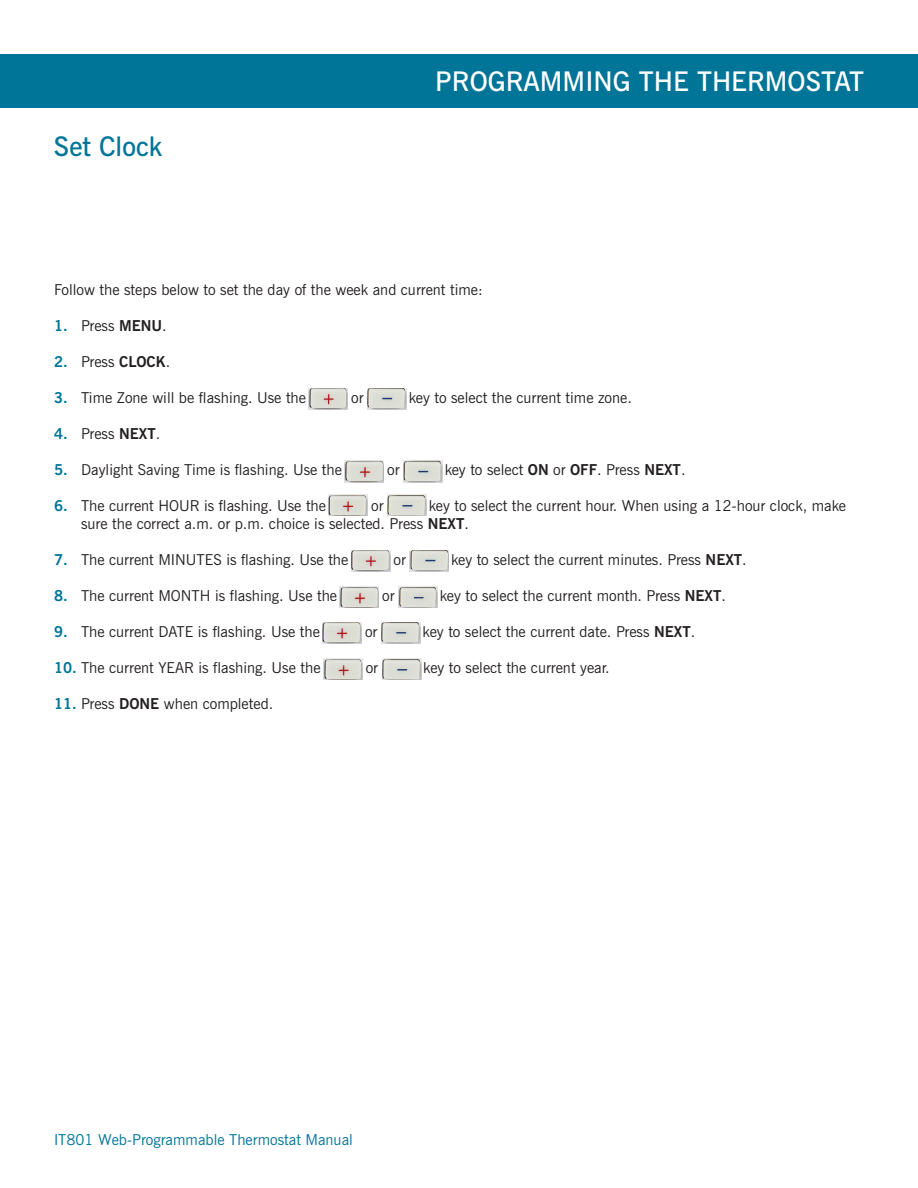
<style>
.page{position:relative;width:918px;height:1188px;background:#fff}
.page>*{position:absolute;margin:0;border:0;box-sizing:border-box;transform-origin:0 0}
.t1{font:600 27px "News Gothic BT";color:#fff}
.t2{font:600 27px "News Gothic BT";color:#007598}
.t3{font:15px/18px "News Gothic BT";color:#231f20}
.t4{font:15px "News Gothic BT";color:#007598}
.s1{font-weight:700;color:#007598}
.s2{font-weight:700}
</style>
<div class="page">
<div style="left:0;top:54px;width:918px;height:54px;background:#007598"></div>
<img style="left:308px;top:388px;width:40px;height:21px">
<img style="left:367px;top:388px;width:39px;height:21px">
<img style="left:345px;top:461px;width:39px;height:21px">
<img style="left:403px;top:461px;width:40px;height:21px">
<img style="left:328px;top:495px;width:40px;height:21px">
<img style="left:387px;top:495px;width:39px;height:21px">
<img style="left:351px;top:550px;width:39px;height:21px">
<img style="left:410px;top:550px;width:39px;height:21px">
<img style="left:340px;top:587px;width:39px;height:21px">
<img style="left:398px;top:587px;width:40px;height:21px">
<img style="left:322px;top:622px;width:39px;height:21px">
<img style="left:381px;top:622px;width:39px;height:21px">
<img style="left:323px;top:659px;width:40px;height:21px">
<img style="left:382px;top:659px;width:39px;height:21px">
<h1 class="t2" style="left:54px;top:130px;width:110px">Set Clock</h1>
<h1 class="t1" style="left:435px;top:65px;width:430px">PROGRAMMING THE THERMOSTAT</h1>
<p class="t3" style="left:54px;top:281px;width:430px">Follow the steps below to set the day of the week and current time:</p>
<p class="t3" style="left:54px;top:317px;width:114px"><span class="s1">1.</span> Press <span class="s2">MENU</span>.</p>
<p class="t3" style="left:54px;top:353px;width:118px"><span class="s1">2.</span> Press <span class="s2">CLOCK</span>.</p>
<p class="t3" style="left:54px;top:389px;width:254px"><span class="s1">3.</span> Time Zone will be flashing. Use the</p>
<p class="t3" style="left:351px;top:389px;width:14px">or</p>
<p class="t3" style="left:409px;top:389px;width:225px">key to select the current time zone.</p>
<p class="t3" style="left:54px;top:425px;width:108px"><span class="s1">4.</span> Press <span class="s2">NEXT</span>.</p>
<p class="t3" style="left:54px;top:461px;width:290px"><span class="s1">5.</span> Daylight Saving Time is flashing. Use the</p>
<p class="t3" style="left:387px;top:461px;width:14px">or</p>
<p class="t3" style="left:445px;top:461px;width:242px">key to select <span class="s2">ON</span> or <span class="s2">OFF</span>. Press <span class="s2">NEXT</span>.</p>
<p class="t3" style="left:54px;top:497px;width:274px"><span class="s1">6.</span> The current HOUR is flashing. Use the</p>
<p class="t3" style="left:371px;top:497px;width:14px">or</p>
<p class="t3" style="left:81px;top:497px;width:767px;text-indent:348px">key to select the current hour. When using a 12-hour clock, make sure the correct a.m. or p.m. choice is selected. Press <span class="s2">NEXT</span>.</p>
<p class="t3" style="left:54px;top:551px;width:296px"><span class="s1">7.</span> The current MINUTES is flashing. Use the</p>
<p class="t3" style="left:394px;top:551px;width:14px">or</p>
<p class="t3" style="left:451px;top:551px;width:297px">key to select the current minutes. Press <span class="s2">NEXT</span>.</p>
<p class="t3" style="left:54px;top:587px;width:285px"><span class="s1">8.</span> The current MONTH is flashing. Use the</p>
<p class="t3" style="left:382px;top:587px;width:14px">or</p>
<p class="t3" style="left:440px;top:587px;width:288px">key to select the current month. Press <span class="s2">NEXT</span>.</p>
<p class="t3" style="left:54px;top:623px;width:267px"><span class="s1">9.</span> The current DATE is flashing. Use the</p>
<p class="t3" style="left:365px;top:623px;width:14px">or</p>
<p class="t3" style="left:423px;top:623px;width:274px">key to select the current date. Press <span class="s2">NEXT</span>.</p>
<p class="t3" style="left:54px;top:659px;width:268px"><span class="s1">10.</span> The current YEAR is flashing. Use the</p>
<p class="t3" style="left:366px;top:659px;width:14px">or</p>
<p class="t3" style="left:423px;top:659px;width:188px">key to select the current year.</p>
<p class="t3" style="left:54px;top:695px;width:221px"><span class="s1">11.</span> Press <span class="s2">DONE</span> when completed.</p>
<p class="t4" style="left:54px;top:1131px;width:300px">IT801 Web-Programmable Thermostat Manual</p>
</div>
